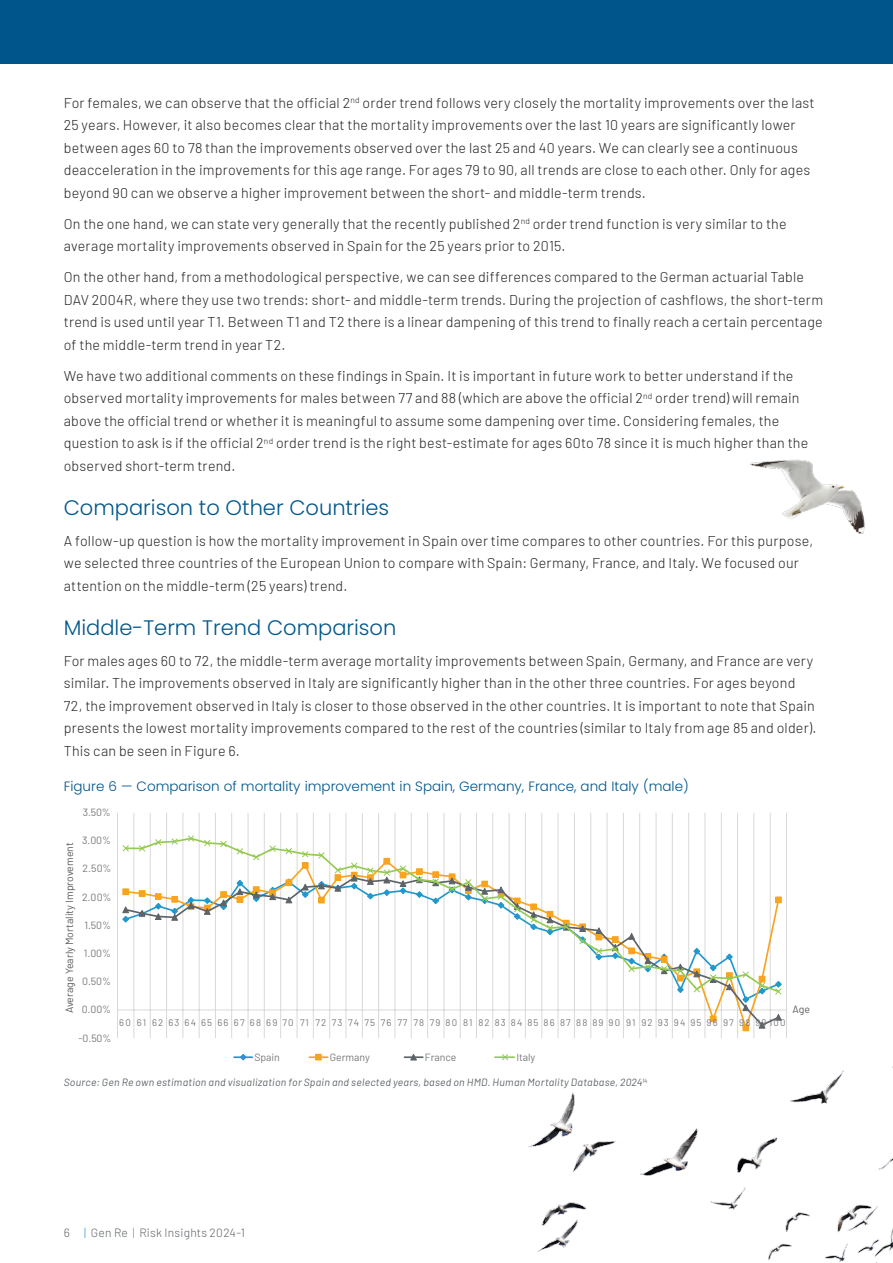
<style>
.page{position:relative;width:893px;height:1263px;background:#fff}
.page>*{position:absolute;margin:0;border:0;box-sizing:border-box;transform-origin:0 0}
.Header_1{font:300 21px "Poppins";color:#00568a}
.Body{font:300 14.25px/22.5px "Barlow";letter-spacing:.015em;color:#231f20}
.Header_4-Figure{font:300 13.5px "Poppins";color:#00568a}
.t1{font:300 12px "Barlow";letter-spacing:.02em;color:#5e6367}
.Source{font:italic 10.5px "Barlow";letter-spacing:.025em;color:#5e6367}
.t2{font:10.5px "Barlow";letter-spacing:-.005em;color:#76787b}
.t3{font:10.5px "Barlow";color:#595959}
.t4{font:9.6px "Barlow";letter-spacing:.12em;color:#76787b}
.s1{color:#2198cc}
</style>
<div class="page">
<div style="left:0;top:0;width:893px;height:64px;background:#00568a"></div>
<img style="left:493px;top:1033px;width:400px;height:230px">
<img style="left:749px;top:459px;width:116px;height:75px">
<hr style="left:134px;top:813px;width:1px;height:225px;background:#dad9d8">
<hr style="left:150px;top:813px;width:1px;height:225px;background:#dad9d8">
<hr style="left:166px;top:813px;width:1px;height:225px;background:#dad9d8">
<hr style="left:183px;top:813px;width:1px;height:225px;background:#dad9d8">
<hr style="left:199px;top:813px;width:1px;height:225px;background:#dad9d8">
<hr style="left:215px;top:813px;width:1px;height:225px;background:#dad9d8">
<hr style="left:231px;top:813px;width:1px;height:225px;background:#dad9d8">
<hr style="left:248px;top:813px;width:1px;height:225px;background:#dad9d8">
<hr style="left:264px;top:813px;width:1px;height:225px;background:#dad9d8">
<hr style="left:280px;top:813px;width:1px;height:225px;background:#dad9d8">
<hr style="left:297px;top:813px;width:1px;height:225px;background:#dad9d8">
<hr style="left:313px;top:813px;width:1px;height:225px;background:#dad9d8">
<hr style="left:329px;top:813px;width:1px;height:225px;background:#dad9d8">
<hr style="left:346px;top:813px;width:1px;height:225px;background:#dad9d8">
<hr style="left:362px;top:813px;width:1px;height:225px;background:#dad9d8">
<hr style="left:378px;top:813px;width:1px;height:225px;background:#dad9d8">
<hr style="left:395px;top:813px;width:1px;height:225px;background:#dad9d8">
<hr style="left:411px;top:813px;width:1px;height:225px;background:#dad9d8">
<hr style="left:427px;top:813px;width:1px;height:225px;background:#dad9d8">
<hr style="left:444px;top:813px;width:1px;height:225px;background:#dad9d8">
<hr style="left:460px;top:813px;width:1px;height:225px;background:#dad9d8">
<hr style="left:476px;top:813px;width:1px;height:225px;background:#dad9d8">
<hr style="left:492px;top:813px;width:1px;height:225px;background:#dad9d8">
<hr style="left:509px;top:813px;width:1px;height:225px;background:#dad9d8">
<hr style="left:525px;top:813px;width:1px;height:225px;background:#dad9d8">
<hr style="left:541px;top:813px;width:1px;height:225px;background:#dad9d8">
<hr style="left:558px;top:813px;width:1px;height:225px;background:#dad9d8">
<hr style="left:574px;top:813px;width:1px;height:225px;background:#dad9d8">
<hr style="left:590px;top:813px;width:1px;height:225px;background:#dad9d8">
<hr style="left:607px;top:813px;width:1px;height:225px;background:#dad9d8">
<hr style="left:623px;top:813px;width:1px;height:225px;background:#dad9d8">
<hr style="left:639px;top:813px;width:1px;height:225px;background:#dad9d8">
<hr style="left:656px;top:813px;width:1px;height:225px;background:#dad9d8">
<hr style="left:672px;top:813px;width:1px;height:225px;background:#dad9d8">
<hr style="left:688px;top:813px;width:1px;height:225px;background:#dad9d8">
<hr style="left:705px;top:813px;width:1px;height:225px;background:#dad9d8">
<hr style="left:721px;top:813px;width:1px;height:225px;background:#dad9d8">
<hr style="left:737px;top:813px;width:1px;height:225px;background:#dad9d8">
<hr style="left:753px;top:813px;width:1px;height:225px;background:#dad9d8">
<hr style="left:770px;top:813px;width:1px;height:225px;background:#dad9d8">
<hr style="left:786px;top:813px;width:1px;height:225px;background:#dad9d8">
<hr style="left:117px;top:813px;width:1px;height:225px;background:#dad9d8">
<hr style="left:118px;top:1009px;width:668px;height:1px;background:#dad9d8">
<div style="left:742px;top:1024px;width:7px;height:7px;border:1px solid #f9a41e"></div>
<svg style="left:124px;top:995px;width:657px;height:32px"></svg>
<svg style="left:742px;top:995px;width:8px;height:16px"></svg>
<svg style="left:758px;top:1021px;width:8px;height:8px"></svg>
<svg style="left:774px;top:1013px;width:8px;height:8px"></svg>
<svg style="left:122px;top:835px;width:660px;height:160px"></svg>
<svg style="left:234px;top:1054px;width:18px;height:7px"></svg>
<svg style="left:309px;top:1056px;width:19px;height:3px"></svg>
<div style="left:315px;top:1054px;width:7px;height:6px;border:1px solid #f9a41e"></div>
<svg style="left:404px;top:1054px;width:19px;height:7px"></svg>
<svg style="left:495px;top:1053px;width:19px;height:8px"></svg>
<p class="Body" style="left:64px;top:90px;width:752px">For females, we can observe that the official 2<sup>nd</sup> order trend follows very closely the mortality improvements over the last 25 years. However, it also becomes clear that the mortality improvements over the last 10 years are significantly lower between ages 60 to 78 than the improvements observed over the last 25 and 40 years. We can clearly see a continuous deacceleration in the improvements for this age range. For ages 79 to 90, all trends are close to each other. Only for ages beyond 90 can we observe a higher improvement between the short- and middle-term trends.</p>
<p class="Body" style="left:64px;top:211px;width:724px">On the one hand, we can state very generally that the recently published 2<sup>nd</sup> order trend function is very similar to the average mortality improvements observed in Spain for the 25 years prior to 2015.</p>
<p class="Body" style="left:64px;top:265px;width:761px">On the other hand, from a methodological perspective, we can see differences compared to the German actuarial Table DAV 2004R, where they use two trends: short- and middle-term trends. During the projection of cashflows, the short-term trend is used until year T1. Between T1 and T2 there is a linear dampening of this trend to finally reach a certain percentage of the middle-term trend in year T2.</p>
<p class="Body" style="left:64px;top:363px;width:746px">We have two additional comments on these findings in Spain. It is important in future work to better understand if the observed mortality improvements for males between 77 and 88 (which are above the official 2<sup>nd</sup> order trend) will remain above the official trend or whether it is meaningful to assume some dampening over time. Considering females, the question to ask is if the official 2<sup>nd</sup> order trend is the right best-estimate for ages 60to 78 since it is much higher than the observed short-term trend.</p>
<p class="Header_1" style="left:64px;top:495px;width:327px">Comparison to Other Countries</p>
<p class="Body" style="left:64px;top:528px;width:751px">A follow-up question is how the mortality improvement in Spain over time compares to other countries. For this purpose, we selected three countries of the European Union to compare with Spain: Germany, France, and Italy. We focused our attention on the middle-term (25 years) trend.</p>
<p class="Header_1" style="left:64px;top:615px;width:334px">Middle-Term Trend Comparison</p>
<p class="Body" style="left:64px;top:648px;width:754px">For males ages 60 to 72, the middle-term average mortality improvements between Spain, Germany, and France are very similar. The improvements observed in Italy are significantly higher than in the other three countries. For ages beyond 72, the improvement observed in Italy is closer to those observed in the other countries. It is important to note that Spain presents the lowest mortality improvements compared to the rest of the countries (similar to Italy from age 85 and older).<br>This can be seen in Figure 6.</p>
<p class="Header_4-Figure" style="left:64px;top:778px;width:626px">Figure 6 — Comparison of mortality improvement in Spain, Germany, France, and Italy (male)</p>
<p class="t2" style="left:83px;top:805px;width:30px">3.50%</p>
<p class="t2" style="left:82px;top:833px;width:30px">3.00%</p>
<p class="t3" style="left:62px;top:1013px;width:173px;rotate:-90deg">Average Yearly Mortality Improvement</p>
<p class="t2" style="left:82px;top:861px;width:30px">2.50%</p>
<p class="t2" style="left:82px;top:889px;width:31px">2.00%</p>
<p class="t2" style="left:84px;top:917px;width:28px">1.50%</p>
<p class="t2" style="left:84px;top:946px;width:29px">1.00%</p>
<p class="t2" style="left:82px;top:974px;width:30px">0.50%</p>
<p class="t2" style="left:82px;top:1002px;width:31px">0.00%</p>
<p class="t2" style="left:78px;top:1030px;width:34px">-0.50%</p>
<p class="t4" style="left:119px;top:1015px;width:668px">60 61 62 63 64 65 66 67 68 69 70 71 72 73 74 75 76 77 78 79 80 81 82 83 84 85 86 87 88 89 90 91 92 93 94 95 96 97 98 99 100</p>
<p class="t2" style="left:254px;top:1049px;width:27px">Spain</p>
<p class="t2" style="left:330px;top:1049px;width:42px">Germany</p>
<p class="t2" style="left:425px;top:1049px;width:33px">France</p>
<p class="t2" style="left:516px;top:1049px;width:21px">Italy</p>
<p class="Source" style="left:64px;top:1075px;width:585px">Source: Gen Re own estimation and visualization for Spain and selected years, based on HMD. Human Mortality Database, 2024<sup>14</sup></p>
<p class="t3" style="left:793px;top:1002px;width:19px">Age</p>
<p class="t1" style="left:64px;top:1223px;width:183px">6 <span class="s1">|</span> Gen Re <span class="s1">|</span> Risk Insights 2024-1</p>
</div>
